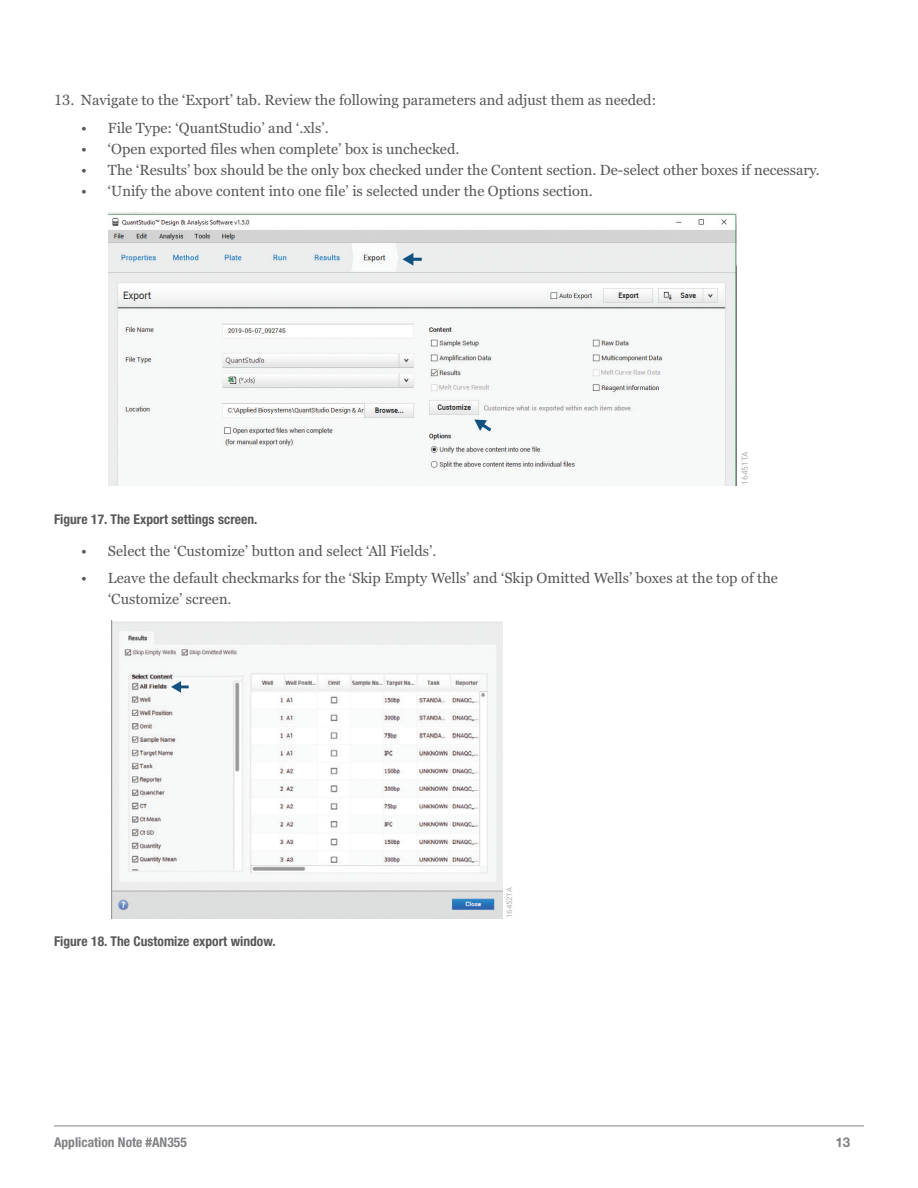
<style>
.page{position:relative;width:918px;height:1188px;background:#fff}
.page>*{position:absolute;margin:0;border:0;box-sizing:border-box;transform-origin:0 0}
.Protocol_Bullets{font:14.7px/21px "Georgia Pro";color:#57585a}
.Protocol{font:14.7px "Georgia Pro";color:#57585a}
.Figure_legend{font:700 condensed 13.5px "Helvetica Neue";color:#57585a}
.t1{font:700 condensed 13.5px "Helvetica Neue";color:#808285}
.t2{font:700 13.5px "Helvetica Neue";color:#808285}
.t3{font:8.25px "Roboto";letter-spacing:.01em;color:#afb0b0}
.t4{font:7.5px "Roboto";letter-spacing:.01em;color:#afb0b0}
</style>
<div class="page">
<hr style="left:54px;top:1126px;width:810px;height:1px;background:#808285">
<img style="left:108px;top:212px;width:629px;height:274px">
<svg style="left:402px;top:253px;width:20px;height:13px"></svg>
<svg style="left:474px;top:420px;width:21px;height:14px"></svg>
<img style="left:111px;top:620px;width:392px;height:299px">
<svg style="left:171px;top:681px;width:18px;height:12px"></svg>
<p class="Protocol" style="left:54px;top:92px;width:604px">13. Navigate to the ‘Export’ tab. Review the following parameters and adjust them as needed:</p>
<p class="Protocol_Bullets" style="left:81px;top:118px;width:249px">• File Type: ‘QuantStudio’ and ‘.xls’.</p>
<p class="Protocol_Bullets" style="left:81px;top:139px;width:380px">• ‘Open exported files when complete’ box is unchecked.</p>
<p class="Protocol_Bullets" style="left:81px;top:160px;width:740px">• The ‘Results’ box should be the only box checked under the Content section. De-select other boxes if necessary.</p>
<p class="Protocol_Bullets" style="left:81px;top:181px;width:513px">• ‘Unify the above content into one file’ is selected under the Options section.</p>
<p class="t3" style="left:740px;top:485px;width:35px;rotate:-90deg">16451TA</p>
<p class="Figure_legend" style="left:54px;top:511px;width:205px">Figure 17. The Export settings screen.</p>
<p class="Protocol_Bullets" style="left:81px;top:541px;width:357px">• Select the ‘Customize’ button and select ‘All Fields’.</p>
<p class="Protocol_Bullets" style="left:108px;top:568px;width:671px;text-indent:-27px">• Leave the default checkmarks for the ‘Skip Empty Wells’ and ‘Skip Omitted Wells’ boxes at the top of the ‘Customize’ screen.</p>
<p class="Figure_legend" style="left:54px;top:933px;width:223px">Figure 18. The Customize export window.</p>
<p class="t4" style="left:505px;top:918px;width:32px;rotate:-90deg">16452TA</p>
<p class="t1" style="left:54px;top:1134px;width:134px">Application Note #AN355</p>
<p class="t2" style="left:835px;top:1134px;width:17px">13</p>
</div>
